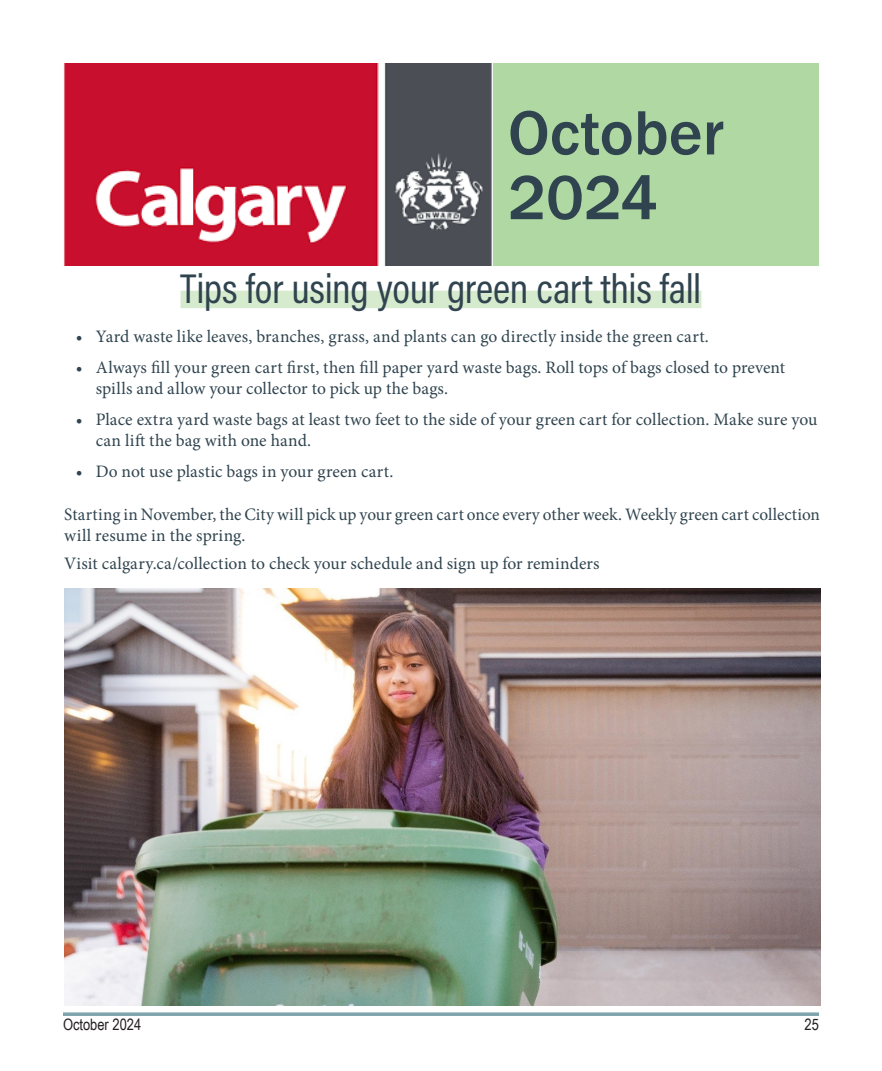
<style>
.page{position:relative;width:882px;height:1071px;background:#fff}
.page>*{position:absolute;margin:0;border:0;box-sizing:border-box;transform-origin:0 0}
.Subhead_Title{font:500 64.75px/64.8px "Franklin Gothic";color:#30444f}
.Headline_24_pt{font:42px "Acumin Variable Concept";letter-spacing:-.01em;color:#30444f}
.Body_Text__Regular_-_Justify{font:17.5px/21px "Minion Pro";letter-spacing:.005em;color:#30444f}
.t1{font:15.75px "Arial Narrow";color:#231f20}
</style>
<div class="page">
<div style="left:492px;top:63px;width:327px;height:202px;background:#b0d8a3"></div>
<img style="left:64px;top:63px;width:428px;height:202px">
<div style="left:181px;top:291px;width:520px;height:17px;background:#d6eace"></div>
<img style="left:64px;top:589px;width:756px;height:416px">
<svg style="left:63px;top:1012px;width:756px;height:4px;background:#8eaeb4"></svg>
<p class="Subhead_Title" style="left:508px;top:101px;width:218px">October<br>2024</p>
<p class="Headline_24_pt" style="left:181px;top:259px;width:522px">Tips for using your green cart this fall</p>
<p class="Body_Text__Regular_-_Justify" style="left:76px;top:326px;width:635px">• Yard waste like leaves, branches, grass, and plants can go directly inside the green cart.</p>
<p class="Body_Text__Regular_-_Justify" style="left:96px;top:357px;width:691px;text-indent:-20px">• Always fill your green cart first, then fill paper yard waste bags. Roll tops of bags closed to prevent spills and allow your collector to pick up the bags.</p>
<p class="Body_Text__Regular_-_Justify" style="left:96px;top:409px;width:723px;text-indent:-20px">• Place extra yard waste bags at least two feet to the side of your green cart for collection. Make sure you can lift the bag with one hand.</p>
<p class="Body_Text__Regular_-_Justify" style="left:76px;top:461px;width:319px">• Do not use plastic bags in your green cart.</p>
<p class="Body_Text__Regular_-_Justify" style="left:64px;top:504px;width:757px">Starting in November, the City will pick up your green cart once every other week. Weekly green cart collection will resume in the spring.</p>
<p class="Body_Text__Regular_-_Justify" style="left:64px;top:553px;width:537px">Visit calgary.ca/collection to check your schedule and sign up for reminders</p>
<p class="t1" style="left:63px;top:1013px;width:80px">October 2024</p>
<p class="t1" style="left:805px;top:1013px;width:16px">25</p>
</div>
